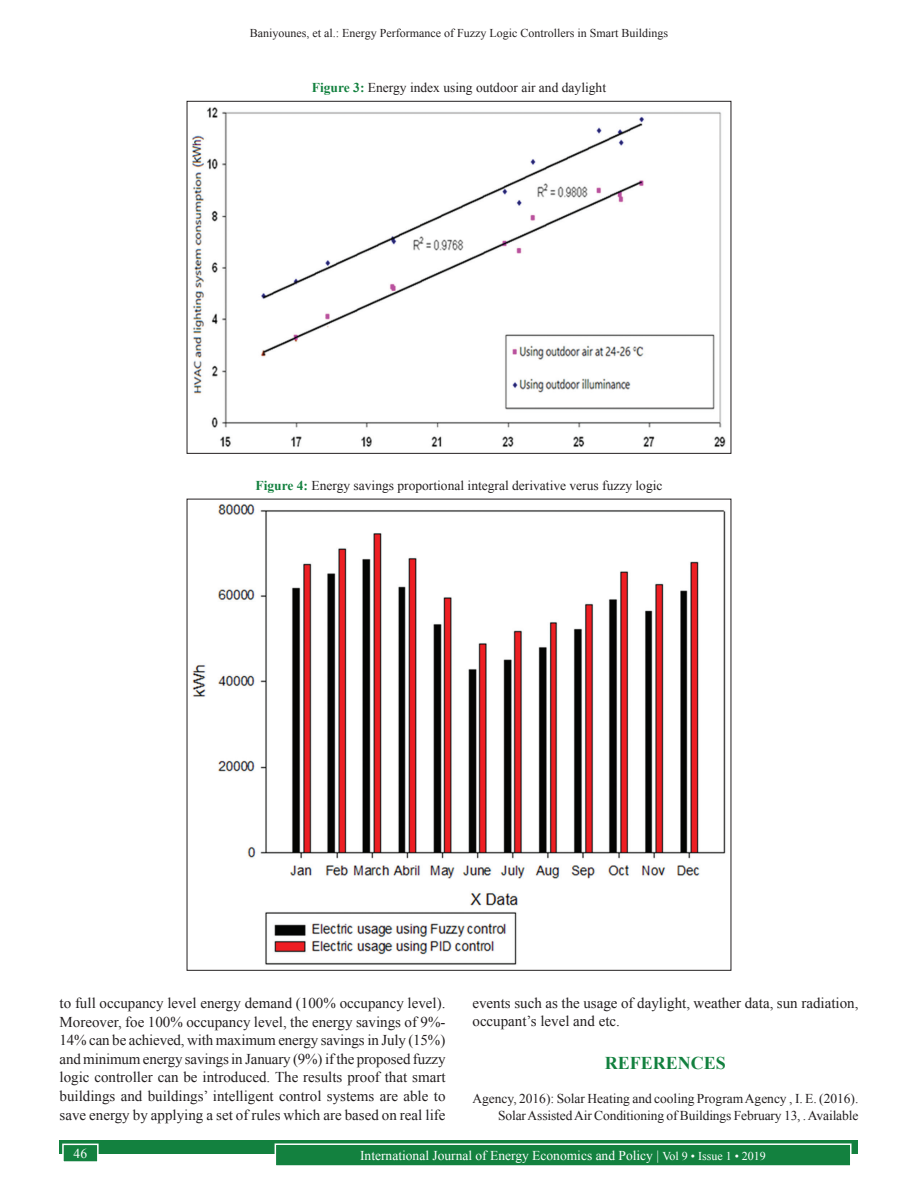
<style>
.page{position:relative;width:918px;height:1188px;background:#fff}
.page>*{position:absolute;margin:0;border:0;box-sizing:border-box;transform-origin:0 0}
.t1{font:700 18px "Times New Roman";color:#13813f}
.TX{font:15px/18.6px "Times New Roman";color:#231f20;text-align:justify}
.REF{font:13.5px/16.5px "Times New Roman";letter-spacing:-.01em;color:#231f20;text-align:right}
.FGC{font:13.5px "Times New Roman";color:#231f20}
.t2{font:13.5px "Times New Roman";color:#fff}
.t3{font:12px "Times New Roman";color:#231f20}
.s1{font-weight:700;color:#13813f}
.s2{font-size:12px}
</style>
<div class="page">
<div style="left:60px;top:1140px;width:798px;height:13px;background:#13813f"></div>
<div style="left:275px;top:1144px;width:576px;height:22px;background:#13813f"></div>
<div style="left:275px;top:1143px;width:577px;height:24px;border:2px solid #fff"></div>
<div style="left:63px;top:1144px;width:35px;height:18px;background:#13813f"></div>
<div style="left:62px;top:1144px;width:37px;height:19px;border:2px solid #fff"></div>
<img style="left:192px;top:107px;width:534px;height:340px">
<img style="left:192px;top:504px;width:534px;height:461px">
<p class="t3" style="left:250px;top:25px;width:420px">Baniyounes, et al.: Energy Performance of Fuzzy Logic Controllers in Smart Buildings</p>
<p class="FGC" style="left:312px;top:79px;width:296px"><span class="s1">Figure 3:</span> Energy index using outdoor air and daylight</p>
<p class="FGC" style="left:255px;top:476px;width:409px"><span class="s1">Figure 4:</span> Energy savings proportional integral derivative verus fuzzy logic</p>
<p class="TX" style="left:60px;top:993px;width:387px">to full occupancy level energy demand (100% occupancy level).<br>Moreover, foe 100% occupancy level, the energy savings of 9%- 14% can be achieved, with maximum energy savings in July (15%) and minimum energy savings in January (9%) if the proposed fuzzy logic controller can be introduced. The results proof that smart buildings and buildings’ intelligent control systems are able to save energy by applying a set of rules which are based on real life</p>
<p class="TX" style="left:472px;top:994px;width:387px;line-height:18px">events such as the usage of daylight, weather data, sun radiation, occupant’s level and etc.</p>
<h1 class="t1" style="left:605px;top:1050px;width:123px">REFERENCES</h1>
<p class="REF" style="left:472px;top:1090px;width:387px">Agency, 2016): Solar Heating and cooling Program Agency , I. E. (2016).<br>Solar Assisted Air Conditioning of Buildings February 13, . Available</p>
<p class="t2" style="left:74px;top:1144px;width:15px">46</p>
<p class="t2" style="left:360px;top:1146px;width:407px">International Journal of Energy Economics and Policy | <span class="s2">Vol 9 • Issue 1 • 2019</span></p>
</div>
